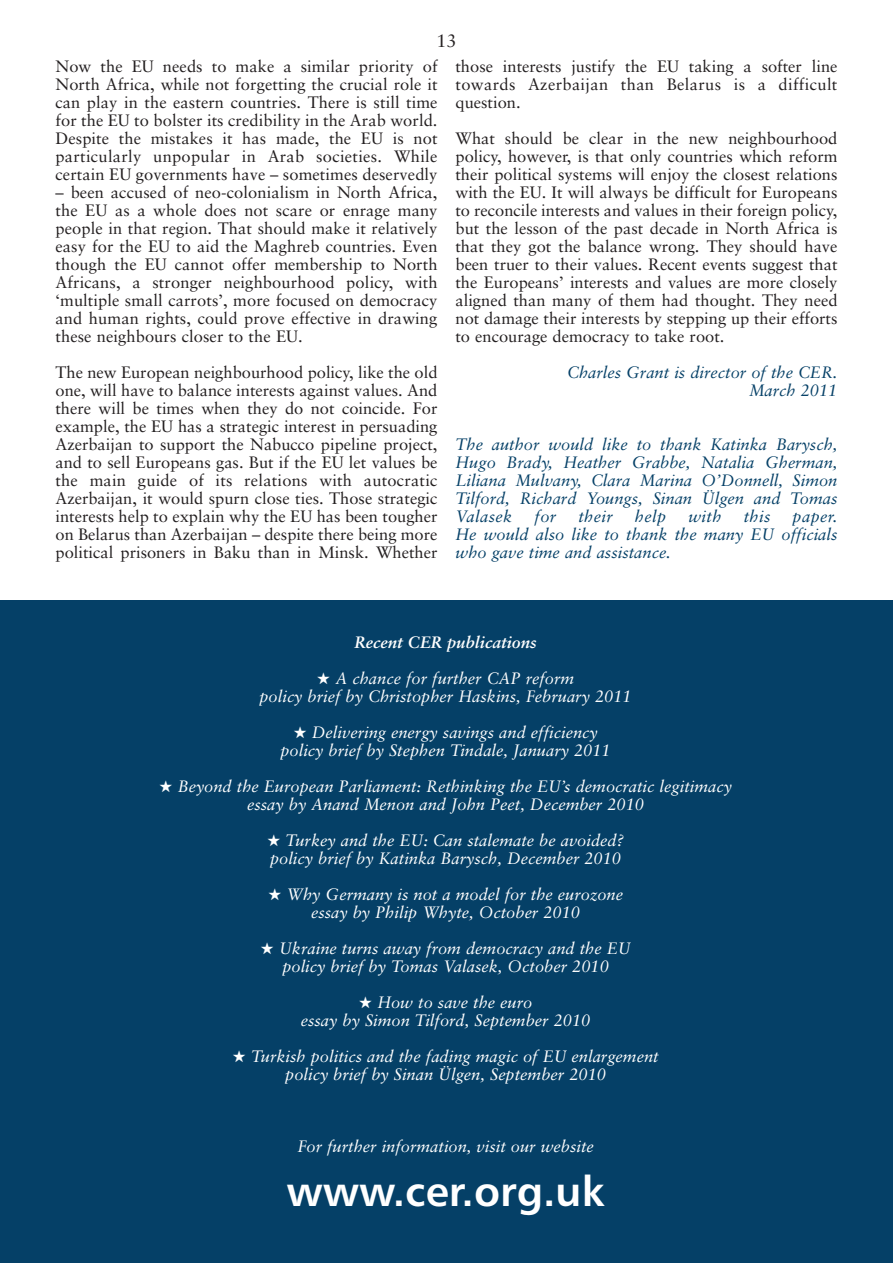
<style>
.page{position:relative;width:893px;height:1263px;background:#fff}
.page>*{position:absolute;margin:0;border:0;box-sizing:border-box;transform-origin:0 0}
.t1{font:42px "Humanist 777 BT Bold B";color:#fff}
.t2{font:18px "Sabon";color:#231f20}
.t3{font:16.5px/18px "Sabon";letter-spacing:.005em;color:#231f20;text-align:justify}
.t4{font:italic 16.5px/18px "Sabon";color:#fff;text-align:center}
.t5{font:italic 16.5px/18px "Sabon";color:#054067;text-align:justify}
.t6{font:italic 700 16.5px "Sabon";color:#fff}
</style>
<div class="page">
<div style="left:0;top:601px;width:893px;height:662px;background:#054067"></div>
<p class="t2" style="left:437px;top:34px;width:22px">13</p>
<p class="t3" style="left:56px;top:59px;width:384px">Now the EU needs to make a similar priority of North Africa, while not forgetting the crucial role it can play in the eastern countries. There is still time for the EU to bolster its credibility in the Arab world.<br>Despite the mistakes it has made, the EU is not particularly unpopular in Arab societies. While certain EU governments have – sometimes deservedly</p>
<p class="t3" style="left:56px;top:185px;width:384px">– been accused of neo-colonialism in North Africa, the EU as a whole does not scare or enrage many people in that region. That should make it relatively easy for the EU to aid the Maghreb countries. Even though the EU cannot offer membership to North Africans, a stronger neighbourhood policy, with ‘multiple small carrots’, more focused on democracy and human rights, could prove effective in drawing these neighbours closer to the EU.</p>
<p class="t3" style="left:56px;top:365px;width:383px">The new European neighbourhood policy, like the old one, will have to balance interests against values. And there will be times when they do not coincide. For example, the EU has a strategic interest in persuading Azerbaijan to support the Nabucco pipeline project, and to sell Europeans gas. But if the EU let values be the main guide of its relations with autocratic Azerbaijan, it would spurn close ties. Those strategic interests help to explain why the EU has been tougher on Belarus than Azerbaijan – despite there being more political prisoners in Baku than in Minsk. Whether</p>
<p class="t3" style="left:455px;top:59px;width:383px">those interests justify the EU taking a softer line towards Azerbaijan than Belarus is a difficult question.</p>
<p class="t3" style="left:455px;top:131px;width:383px">What should be clear in the new neighbourhood policy, however, is that only countries which reform their political systems will enjoy the closest relations with the EU. It will always be difficult for Europeans to reconcile interests and values in their foreign policy, but the lesson of the past decade in North Africa is that they got the balance wrong. They should have been truer to their values. Recent events suggest that the Europeans’ interests and values are more closely aligned than many of them had thought. They need not damage their interests by stepping up their efforts to encourage democracy to take root.</p>
<p class="t5" style="left:567px;top:365px;width:272px;text-align:right">Charles Grant is director of the CER.<br>March 2011</p>
<p class="t5" style="left:455px;top:437px;width:383px">The author would like to thank Katinka Barysch, Hugo Brady, Heather Grabbe, Natalia Gherman, Liliana Mulvany, Clara Marina O’Donnell, Simon Tilford, Richard Youngs, Sinan Ülgen and Tomas Valasek</p>
<p class="t5" style="left:534px;top:509px;width:23px">for</p>
<p class="t5" style="left:578px;top:509px;width:36px">their</p>
<p class="t5" style="left:635px;top:509px;width:33px">help</p>
<p class="t5" style="left:688px;top:509px;width:35px">with</p>
<p class="t5" style="left:744px;top:509px;width:28px">this</p>
<p class="t5" style="left:455px;top:509px;width:383px;text-indent:337px">paper.<br>He would also like to thank the many EU officials who gave time and assistance.</p>
<p class="t6" style="left:355px;top:635px;width:184px">Recent CER publications</p>
<p class="t4" style="left:259px;top:671px;width:374px">★ A chance for further CAP reform<br>policy brief by Christopher Haskins, February 2011</p>
<p class="t4" style="left:280px;top:725px;width:332px">★ Delivering energy savings and efficiency policy brief by Stephen Tindale, January 2011</p>
<p class="t4" style="left:159px;top:779px;width:574px">★ Beyond the European Parliament: Rethinking the EU’s democratic legitimacy essay by Anand Menon and John Peet, December 2010</p>
<p class="t4" style="left:267px;top:833px;width:358px;text-align:left">★ Turkey and the EU: Can stalemate be avoided? policy brief by Katinka Barysch, December 2010</p>
<p class="t4" style="left:268px;top:887px;width:356px">★ Why Germany is not a model for the eurozone essay by Philip Whyte, October 2010</p>
<p class="t4" style="left:261px;top:941px;width:372px">★ Ukraine turns away from democracy and the EU policy brief by Tomas Valasek, October 2010</p>
<p class="t4" style="left:301px;top:995px;width:291px">★ How to save the euro<br>essay by Simon Tilford, September 2010</p>
<p class="t4" style="left:233px;top:1049px;width:428px">★ Turkish politics and the fading magic of EU enlargement policy brief by Sinan Ülgen, September 2010</p>
<p class="t4" style="left:297px;top:1139px;width:298px">For further information, visit our website</p>
<h1 class="t1" style="left:287px;top:1173px;width:319px">www.cer.org.uk</h1>
</div>
